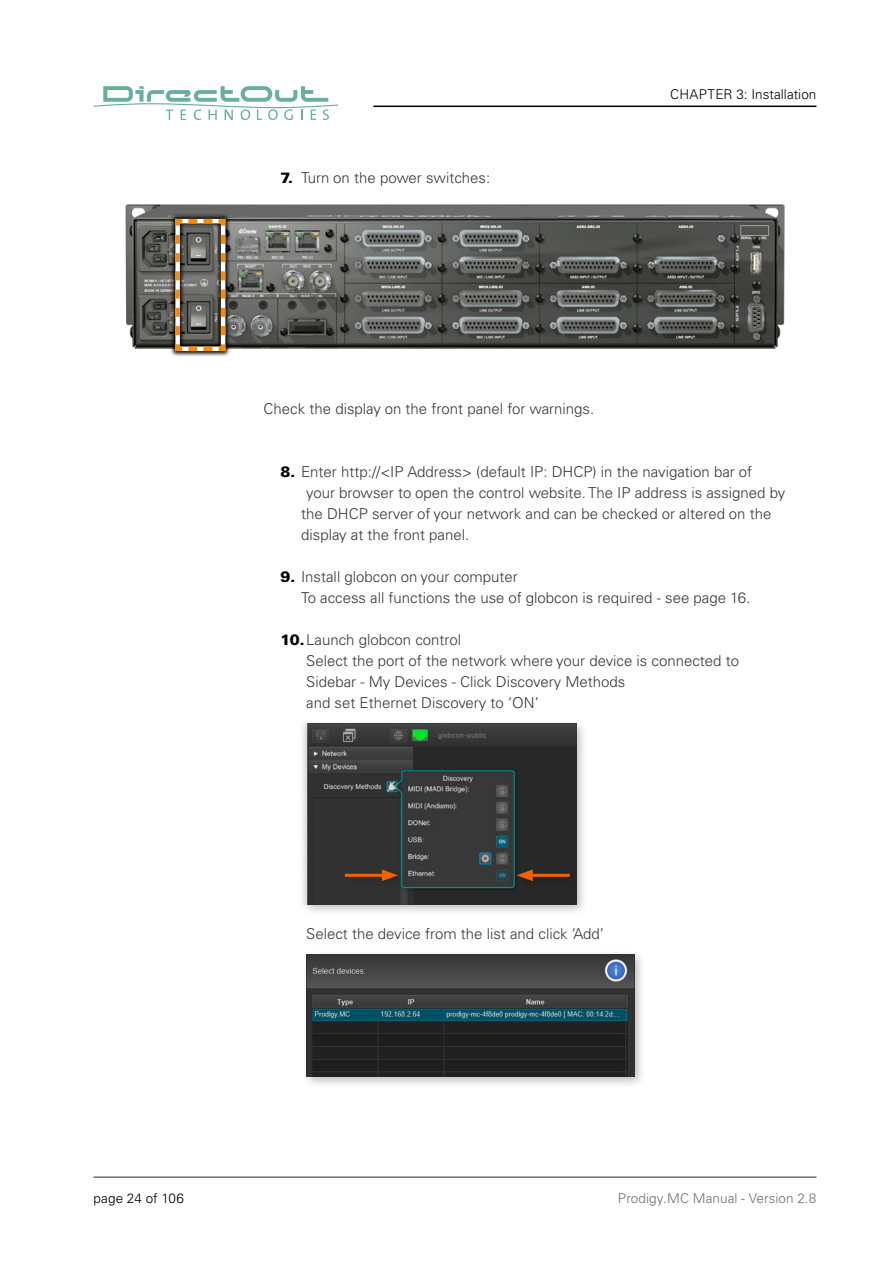
<style>
.page{position:relative;width:893px;height:1263px;background:#fff}
.page>*{position:absolute;margin:0;border:0;box-sizing:border-box;transform-origin:0 0}
.t1{font:300 15px/21px "Univers LT Pro 45";color:#383937}
.t2{font:300 13.5px "Univers LT Pro 45";letter-spacing:.005em;color:#000}
.t3{font:300 13.5px "Univers LT Pro 45";letter-spacing:.005em;color:#6f7070}
.s1{font-family:"Univers LT Pro 75";font-weight:900;color:#000}
</style>
<div class="page">
<hr style="left:94px;top:1176px;width:722px;height:2px;background:#6f7070">
<hr style="left:373px;top:106px;width:443px;height:1px;background:#000">
<svg style="left:94px;top:86px;width:244px;height:34px"></svg>
<img style="left:125px;top:204px;width:660px;height:145px">
<svg style="left:170px;top:213px;width:61px;height:144px"></svg>
<svg style="left:173px;top:217px;width:55px;height:136px;background:#786d5c"></svg>
<div style="left:297px;top:718px;width:291px;height:198px;background:#000;opacity:.26"></div>
<img style="left:299px;top:723px;width:278px;height:181px">
<div style="left:340px;top:865px;width:68px;height:27px;background:#000;opacity:.26"></div>
<hr style="left:345px;top:874px;width:43px;height:3px;background:#ee6300">
<svg style="left:382px;top:869px;width:16px;height:12px"></svg>
<div style="left:513px;top:865px;width:68px;height:27px;background:#000;opacity:.26"></div>
<hr style="left:527px;top:874px;width:43px;height:3px;background:#ee6300">
<svg style="left:517px;top:869px;width:16px;height:12px"></svg>
<div style="left:301px;top:949px;width:345px;height:139px;background:#000;opacity:.26"></div>
<img style="left:307px;top:954px;width:327px;height:123px">
<p class="t1" style="left:281px;top:167px;width:211px"><span class="s1">7.</span> Turn on the power switches:</p>
<p class="t2" style="left:670px;top:86px;width:148px">CHAPTER 3: Installation</p>
<p class="t1" style="left:264px;top:398px;width:332px">Check the display on the front panel for warnings.</p>
<p class="t1" style="left:281px;top:461px;width:473px"><span class="s1">8.</span> Enter http://&lt;IP Address&gt; (default IP: DHCP) in the navigation bar of</p>
<p class="t1" style="left:306px;top:482px;width:481px">your browser to open the control website. The IP address is assigned by</p>
<p class="t1" style="left:301px;top:503px;width:472px">the DHCP server of your network and can be checked or altered on the</p>
<p class="t1" style="left:301px;top:524px;width:170px">display at the front panel.</p>
<p class="t1" style="left:301px;top:566px;width:451px;text-indent:-20px"><span class="s1">9.</span> Install globcon on your computer<br>To access all functions the use of globcon is required - see page 16.</p>
<p class="t1" style="left:306px;top:629px;width:434px;text-indent:-26px"><span class="s1">10.</span>Launch globcon control<br>Select the port of the network where your device is connected to Sidebar - My Devices - Click Discovery Methods<br>and set Ethernet Discovery to ‘ON’</p>
<p class="t1" style="left:306px;top:923px;width:299px">Select the device from the list and click ‘Add’</p>
<p class="t2" style="left:94px;top:1190px;width:92px">page 24 of 106</p>
<p class="t3" style="left:618px;top:1190px;width:200px">Prodigy.MC Manual - Version 2.8</p>
</div>
